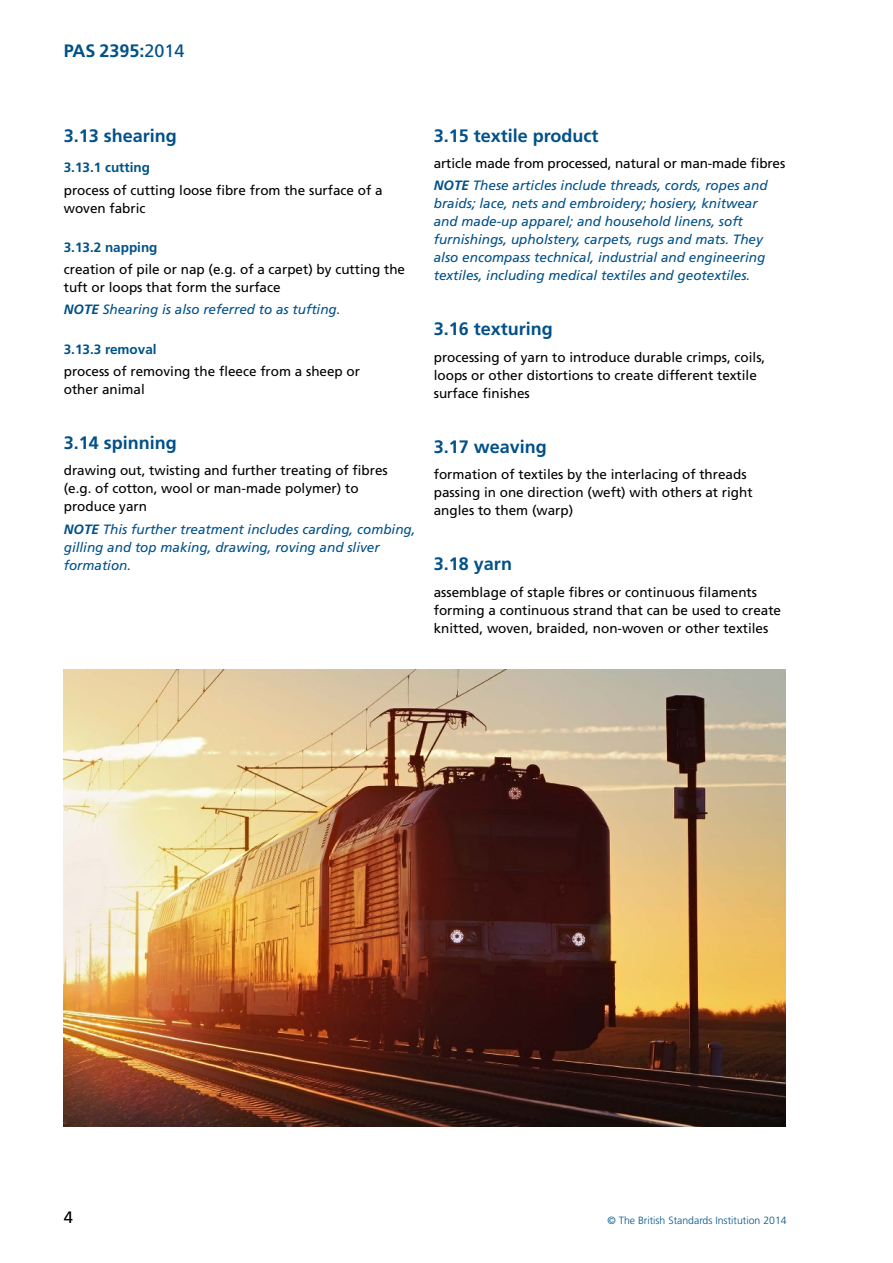
<style>
.page{position:relative;width:893px;height:1263px;background:#fff}
.page>*{position:absolute;margin:0;border:0;box-sizing:border-box;transform-origin:0 0}
.t1{font:700 18px "Frutiger";color:#005189}
.t2{font:16.5px "Frutiger";color:#000}
.t3{font:13.5px/18px "Frutiger";color:#000}
.t4{font:italic 13.5px/18px "Frutiger";color:#005189}
.t5{font:700 13.5px "Frutiger";color:#005189}
.t6{font:300 10.5px "Frutiger";color:#005189}
.s1{font-weight:400}
.s2{font-weight:700}
.s3{font-weight:700;font-style:italic;color:#005189}
.s4{font-style:italic;color:#005189}
</style>
<div class="page">
<img style="left:64px;top:670px;width:721px;height:457px">
<h1 class="t1" style="left:64px;top:40px;width:122px">PAS 2395:<span class="s1">2014</span></h1>
<h1 class="t1" style="left:64px;top:125px;width:115px">3.13 shearing</h1>
<p class="t5" style="left:64px;top:160px;width:88px">3.13.1 cutting</p>
<p class="t3" style="left:64px;top:181px;width:320px">process of cutting loose fibre from the surface of a woven fabric</p>
<p class="t5" style="left:64px;top:239px;width:95px">3.13.2 napping</p>
<p class="t3" style="left:64px;top:260px;width:343px">creation of pile or nap (e.g. of a carpet) by cutting the tuft or loops that form the surface</p>
<p class="t4" style="left:64px;top:301px;width:278px"><span class="s2">NOTE</span> Shearing is also referred to as tufting.</p>
<p class="t5" style="left:64px;top:341px;width:94px">3.13.3 removal</p>
<p class="t3" style="left:64px;top:362px;width:298px">process of removing the fleece from a sheep or other animal</p>
<h1 class="t1" style="left:64px;top:432px;width:115px">3.14 spinning</h1>
<p class="t3" style="left:64px;top:462px;width:326px">drawing out, twisting and further treating of fibres (e.g. of cotton, wool or man-made polymer) to produce yarn</p>
<p class="t4" style="left:64px;top:520px;width:353px"><span class="s2">NOTE</span> This further treatment includes carding, combing, gilling and top making, drawing, roving and sliver formation.</p>
<h1 class="t1" style="left:434px;top:125px;width:166px">3.15 textile product</h1>
<p class="t3" style="left:434px;top:152px;width:353px;line-height:22.2px">article made from processed, natural or man-made fibres<br><span class="s3">NOTE</span> <span class="s4">These articles include threads, cords, ropes and</span></p>
<p class="t4" style="left:434px;top:195px;width:333px">braids; lace, nets and embroidery; hosiery, knitwear and made-up apparel; and household linens, soft furnishings, upholstery, carpets, rugs and mats. They also encompass technical, industrial and engineering textiles, including medical textiles and geotextiles.</p>
<h1 class="t1" style="left:434px;top:319px;width:121px">3.16 texturing</h1>
<p class="t3" style="left:434px;top:348px;width:333px">processing of yarn to introduce durable crimps, coils, loops or other distortions to create different textile surface finishes</p>
<h1 class="t1" style="left:434px;top:436px;width:115px">3.17 weaving</h1>
<p class="t3" style="left:434px;top:466px;width:320px">formation of textiles by the interlacing of threads passing in one direction (weft) with others at right angles to them (warp)</p>
<h1 class="t1" style="left:434px;top:554px;width:80px">3.18 yarn</h1>
<p class="t3" style="left:434px;top:583px;width:349px">assemblage of staple fibres or continuous filaments forming a continuous strand that can be used to create knitted, woven, braided, non-woven or other textiles</p>
<p class="t2" style="left:64px;top:1207px;width:11px">4</p>
<p class="t6" style="left:607px;top:1215px;width:181px">© The British Standards Institution 2014</p>
</div>
